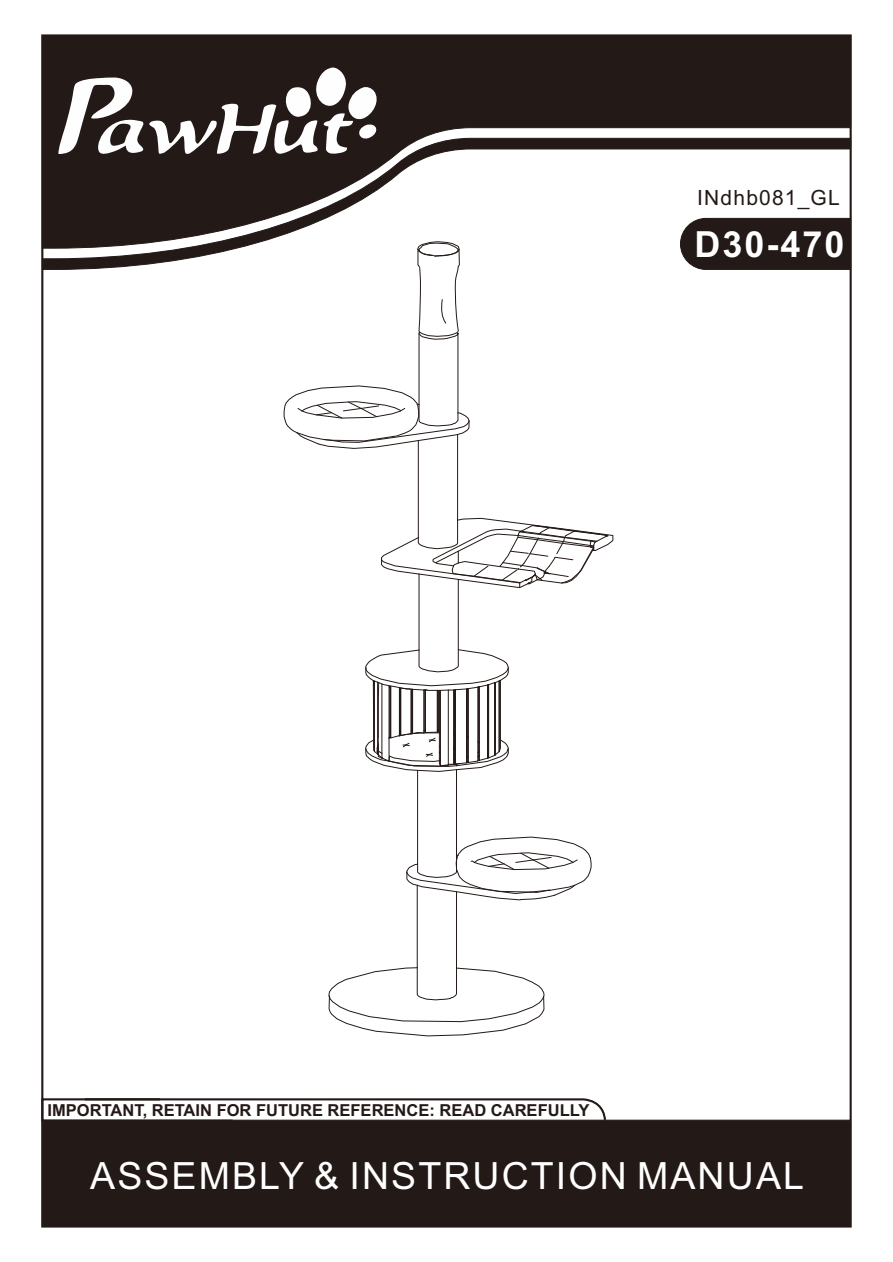
<style>
.page{position:relative;width:893px;height:1262px;background:#fff}
.page>*{position:absolute;margin:0;border:0;box-sizing:border-box;transform-origin:0 0}
.t1{font:37.5px "Arial";letter-spacing:.055em;color:#fff}
.t2{font:700 36px "Arial";letter-spacing:.055em;color:#fff}
.t3{font:21px "Arial";letter-spacing:.055em;color:#231916}
.t4{font:700 16.5px "Arial";color:#231916}
</style>
<div class="page">
<div style="left:41px;top:1119px;width:810px;height:108px;background:#231916"></div>
<svg style="left:41px;top:1097px;width:566px;height:25px"></svg>
<svg style="left:41px;top:35px;width:810px;height:102px;background:#302724"></svg>
<svg style="left:41px;top:137px;width:810px;height:133px"></svg>
<svg style="left:58px;top:65px;width:323px;height:91px"></svg>
<hr style="left:457px;top:434px;width:1px;height:86px;background:#231916">
<hr style="left:418px;top:574px;width:1px;height:76px;background:#231916">
<hr style="left:458px;top:579px;width:1px;height:70px;background:#231916">
<hr style="left:418px;top:440px;width:1px;height:97px;background:#231916">
<svg style="left:381px;top:517px;width:232px;height:71px"></svg>
<svg style="left:283px;top:241px;width:187px;height:208px"></svg>
<hr style="left:418px;top:334px;width:1px;height:70px;background:#231916">
<svg style="left:365px;top:649px;width:144px;height:123px"></svg>
<hr style="left:417px;top:770px;width:1px;height:94px;background:#231916">
<hr style="left:456px;top:769px;width:1px;height:86px;background:#231916">
<hr style="left:417px;top:885px;width:1px;height:82px;background:#231916">
<hr style="left:456px;top:891px;width:1px;height:77px;background:#231916">
<svg style="left:328px;top:967px;width:216px;height:69px"></svg>
<svg style="left:406px;top:836px;width:186px;height:64px"></svg>
<hr style="left:412px;top:689px;width:1px;height:44px;background:#231916">
<hr style="left:423px;top:690px;width:1px;height:43px;background:#231916">
<hr style="left:425px;top:690px;width:1px;height:42px;background:#231916">
<hr style="left:424px;top:690px;width:1px;height:40px;background:#231916">
<hr style="left:399px;top:688px;width:1px;height:45px;background:#231916">
<hr style="left:439px;top:690px;width:1px;height:42px;background:#231916">
<hr style="left:438px;top:690px;width:1px;height:42px;background:#231916">
<hr style="left:454px;top:690px;width:1px;height:44px;background:#231916">
<hr style="left:455px;top:689px;width:1px;height:45px;background:#231916">
<hr style="left:453px;top:690px;width:1px;height:44px;background:#231916">
<hr style="left:440px;top:690px;width:1px;height:43px;background:#231916">
<hr style="left:437px;top:690px;width:1px;height:42px;background:#231916">
<hr style="left:390px;top:687px;width:1px;height:50px;background:#231916">
<hr style="left:389px;top:687px;width:1px;height:50px;background:#231916">
<hr style="left:373px;top:685px;width:1px;height:65px;background:#231916">
<hr style="left:374px;top:681px;width:1px;height:69px;background:#231916">
<hr style="left:377px;top:682px;width:1px;height:63px;background:#231916">
<hr style="left:468px;top:688px;width:1px;height:49px;background:#231916">
<hr style="left:467px;top:688px;width:1px;height:49px;background:#231916">
<hr style="left:466px;top:689px;width:1px;height:48px;background:#231916">
<hr style="left:488px;top:684px;width:1px;height:74px;background:#231916">
<hr style="left:479px;top:687px;width:1px;height:56px;background:#231916">
<hr style="left:478px;top:687px;width:1px;height:55px;background:#231916">
<hr style="left:477px;top:687px;width:1px;height:55px;background:#231916">
<hr style="left:495px;top:682px;width:1px;height:72px;background:#231916">
<hr style="left:494px;top:682px;width:1px;height:73px;background:#231916">
<hr style="left:498px;top:681px;width:1px;height:70px;background:#231916">
<hr style="left:499px;top:680px;width:1px;height:71px;background:#231916">
<hr style="left:487px;top:685px;width:1px;height:73px;background:#231916">
<hr style="left:448px;top:690px;width:1px;height:74px;background:#231916">
<hr style="left:411px;top:689px;width:1px;height:44px;background:#231916">
<hr style="left:400px;top:688px;width:1px;height:47px;background:#231916">
<hr style="left:381px;top:684px;width:1px;height:69px;background:#231916">
<hr style="left:500px;top:680px;width:1px;height:60px;background:#231916">
<p class="t3" style="left:697px;top:189px;width:144px">INdhb081_GL</p>
<h2 class="t2" style="left:694px;top:230px;width:152px">D30-470</h2>
<p class="t4" style="left:48px;top:1103px;width:543px">IMPORTANT, RETAIN FOR FUTURE REFERENCE: READ CAREFULLY</p>
<h1 class="t1" style="left:90px;top:1161px;width:715px">ASSEMBLY &amp; INSTRUCTION MANUAL</h1>
</div>
